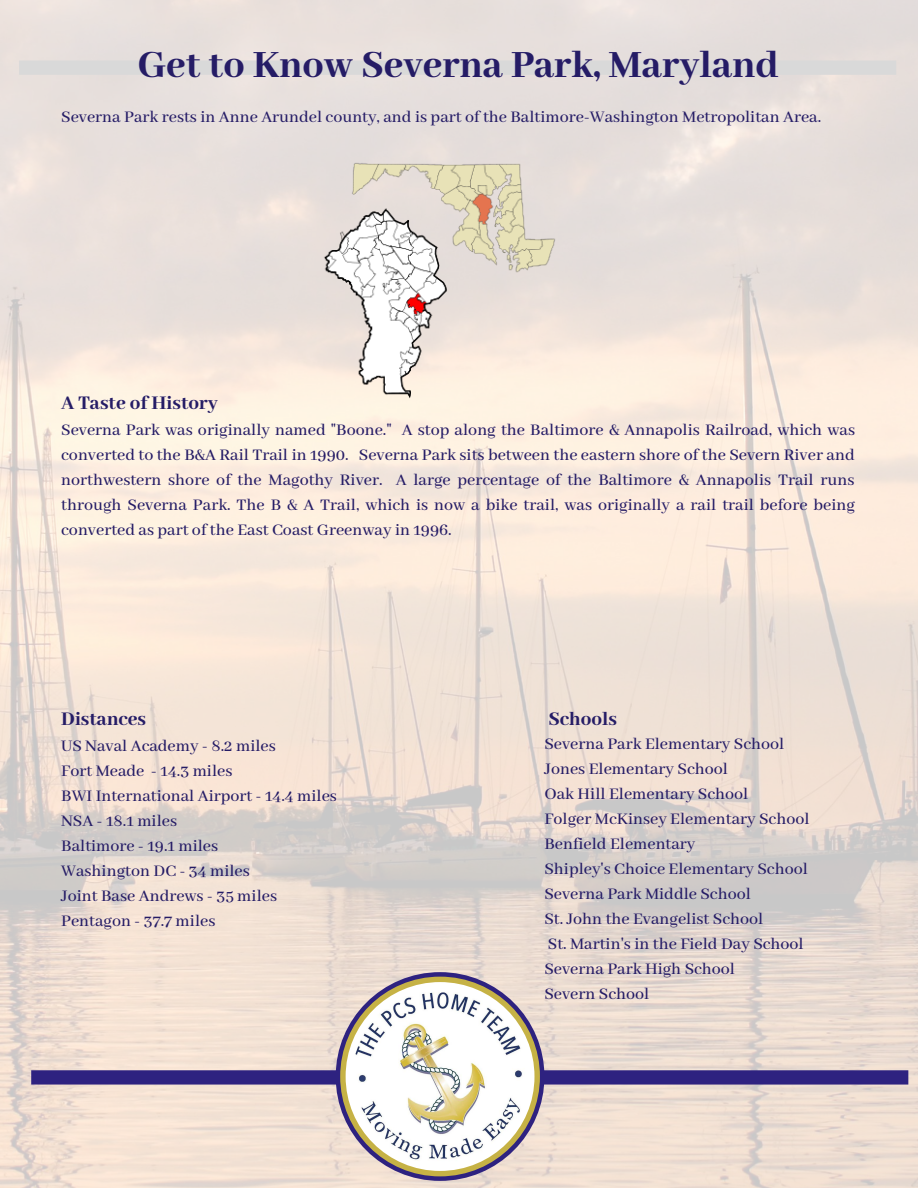
<style>
.page{position:relative;width:918px;height:1188px;background:#fff}
.page>*{position:absolute;margin:0;border:0;box-sizing:border-box;transform-origin:0 0}
.t1{font:800 42px "Abhaya Libre";color:#251c66}
.t2{font:800 21px "Abhaya Libre";color:#251c66}
.t3{font:500 18px/25px "Abhaya Libre";color:#251c66}
</style>
<div class="page">
<img style="left:0;top:0;width:918px;height:1188px">
<svg style="left:31px;top:1070px;width:877px;height:15px;background:#372b83"></svg>
<svg style="left:336px;top:972px;width:208px;height:209px;background:#372b7f"></svg>
<svg style="left:340px;top:977px;width:200px;height:199px;background:#c5b24e"></svg>
<div style="left:19px;top:61px;width:877px;height:14px;background:#d9d9d9"></div>
<img style="left:320px;top:159px;width:240px;height:241px">
<div style="left:346px;top:982px;width:188px;height:189px;background:#fff;border-radius:50%"></div>
<img style="left:352px;top:989px;width:176px;height:175px;border-radius:50%">
<h1 class="t1" style="left:138px;top:42px;width:643px">Get to Know Severna Park, Maryland</h1>
<p class="t3" style="left:61px;top:105px;width:761px">Severna Park rests in Anne Arundel county, and is part of the Baltimore-Washington Metropolitan Area.</p>
<p class="t2" style="left:61px;top:391px;width:158px">A Taste of History</p>
<p class="t3" style="left:61px;top:418px;width:795px;text-align:justify">Severna Park was originally named "Boone." A stop along the Baltimore &amp; Annapolis Railroad, which was converted to the B&amp;A Rail Trail in 1990. Severna Park sits between the eastern shore of the Severn River and northwestern shore of the Magothy River. A large percentage of the Baltimore &amp; Annapolis Trail runs through Severna Park. The B &amp; A Trail, which is now a bike trail, was originally a rail trail before being converted as part of the East Coast Greenway in 1996.</p>
<p class="t2" style="left:61px;top:707px;width:86px">Distances</p>
<p class="t2" style="left:548px;top:707px;width:70px">Schools</p>
<p class="t3" style="left:61px;top:734px;width:277px">US Naval Academy - 8.2 miles<br>Fort Meade - 14.3 miles<br>BWI International Airport - 14.4 miles<br>NSA - 18.1 miles<br>Baltimore - 19.1 miles<br>Washington DC - 34 miles<br>Joint Base Andrews - 35 miles<br>Pentagon - 37.7 miles</p>
<p class="t3" style="left:544px;top:732px;width:267px">Severna Park Elementary School<br>Jones Elementary School<br>Oak Hill Elementary School<br>Folger McKinsey Elementary School<br>Benfield Elementary<br>Shipley's Choice Elementary School<br>Severna Park Middle School<br>St. John the Evangelist School<br>St. Martin's in the Field Day School<br>Severna Park High School<br>Severn School</p>
</div>
